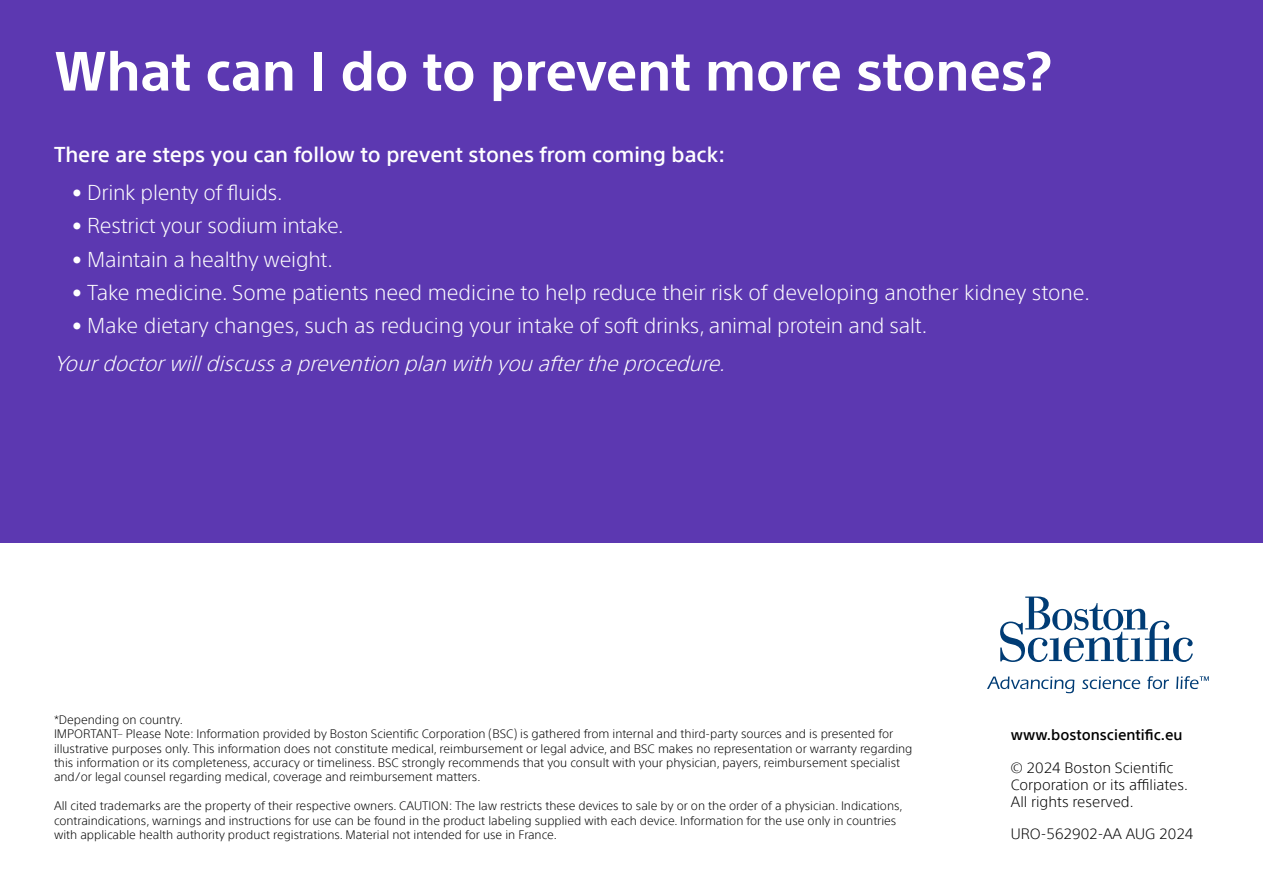
<style>
.page{position:relative;width:1263px;height:893px;background:#fff}
.page>*{position:absolute;margin:0;border:0;box-sizing:border-box;transform-origin:0 0}
.t1{font:700 54px "SST";letter-spacing:-.005em;color:#fff}
.t2{font:300 21px "SST";letter-spacing:-.005em;color:#fff}
.t3{font:italic 300 21px "SST";color:#fff}
.t4{font:500 21px "SST";color:#fff}
.t5{font:300 14.7px/16.8px "SST";color:#000}
.t6{font:500 14.7px "SST";color:#000}
.t7{font:300 12px/14.4px "SST";color:#000}
</style>
<div class="page">
<div style="left:0;top:0;width:1263px;height:542px;background:#5c38b1"></div>
<svg style="left:1000px;top:597px;width:193px;height:65px"></svg>
<svg style="left:987px;top:677px;width:87px;height:16px"></svg>
<svg style="left:1082px;top:677px;width:58px;height:12px"></svg>
<svg style="left:1147px;top:676px;width:22px;height:13px"></svg>
<svg style="left:1176px;top:676px;width:33px;height:13px"></svg>
<h1 class="t1" style="left:54px;top:39px;width:999px">What can I do to prevent more stones?</h1>
<h2 class="t4" style="left:54px;top:143px;width:673px">There are steps you can follow to prevent stones from coming back:</h2>
<h2 class="t2" style="left:72px;top:180px;width:212px">• Drink plenty of fluids.</h2>
<h2 class="t2" style="left:72px;top:214px;width:273px">• Restrict your sodium intake.</h2>
<h2 class="t2" style="left:72px;top:247px;width:262px">• Maintain a healthy weight.</h2>
<h2 class="t2" style="left:72px;top:280px;width:1019px">• Take medicine. Some patients need medicine to help reduce their risk of developing another kidney stone.</h2>
<h2 class="t2" style="left:72px;top:314px;width:857px">• Make dietary changes, such as reducing your intake of soft drinks, animal protein and salt.</h2>
<h2 class="t3" style="left:54px;top:351px;width:679px">Yourdoctorwilldiscussaprevention plan with you aftertheprocedure.</h2>
<p class="t7" style="left:54px;top:712px;width:860px">*Depending on country.<br>IMPORTANT– Please Note: Information provided by Boston Scientific Corporation (BSC) is gathered from internal and third-party sources and is presented for illustrative purposes only. This information does not constitute medical, reimbursement or legal advice, and BSC makes no representation or warranty regarding this information or its completeness, accuracy or timeliness. BSC strongly recommends that you consult with your physician, payers, reimbursement specialist and/or legal counsel regarding medical, coverage and reimbursement matters.</p>
<p class="t7" style="left:54px;top:799px;width:850px">All cited trademarks are the property of their respective owners. CAUTION: The law restricts these devices to sale by or on the order of a physician. Indications, contraindications, warnings and instructions for use can be found in the product labeling supplied with each device. Information for the use only in countries with applicable health authority product registrations. Material not intended for use in France.</p>
<p class="t6" style="left:1011px;top:726px;width:173px">www.bostonscientific.eu</p>
<p class="t5" style="left:1011px;top:760px;width:178px">© 2024 Boston Scientific<br>Corporation or its affiliates.<br>All rights reserved.</p>
<p class="t5" style="left:1011px;top:825px;width:184px">URO-562902-AA AUG 2024</p>
</div>
